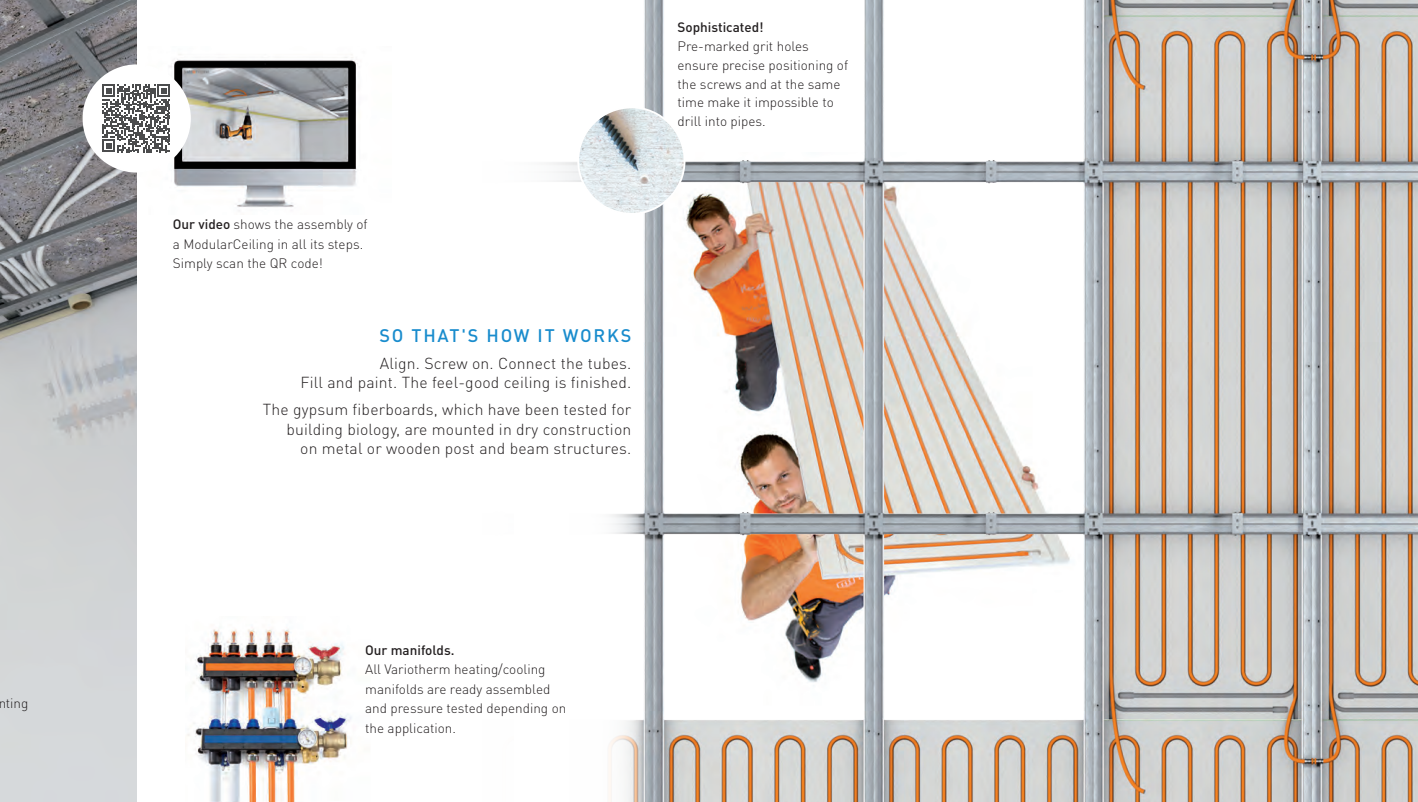
<style>
.page{position:relative;width:1418px;height:802px;background:#fff}
.page>*{position:absolute;margin:0;border:0;box-sizing:border-box;transform-origin:0 0}
.t1{font:500 18px "DIN Pro";letter-spacing:.1em;color:#198ccd}
.t2{font:300 15.75px/19.5px "DIN Pro";letter-spacing:.01em;color:#231f20;text-align:right}
.t3{font:300 13.5px/19.5px "DIN Pro";color:#231f20}
.t4{font:500 13.5px "DIN Pro";color:#231f20}
.s1{font-weight:500}
</style>
<div class="page">
<img style="left:652px;top:0;width:765px;height:802px">
<img style="left:0;top:0;width:137px;height:802px">
<img style="left:578px;top:107px;width:106px;height:107px;border-radius:53px">
<div style="left:577px;top:107px;width:108px;height:108px;border:2px solid #fff;border-radius:50%"></div>
<img style="left:187px;top:629px;width:165px;height:173px">
<img style="left:170px;top:54px;width:188px;height:157px">
<div style="left:84px;top:65px;width:106px;height:107px;background:#fff;border-radius:50%"></div>
<div style="left:83px;top:64px;width:108px;height:109px;border:2px solid #fff;border-radius:50%"></div>
<svg style="left:102px;top:84px;width:68px;height:68px"></svg>
<p class="t3" style="left:-2px;top:693px;width:32px">nting</p>
<p class="t3" style="left:173px;top:214px;width:196px"><span class="s1">Our video</span> shows the assembly of a ModularCeiling in all its steps.<br>Simply scan the QR code!</p>
<h1 class="t1" style="left:379px;top:321px;width:253px">SO THAT'S HOW IT WORKS</h1>
<p class="t2" style="left:300px;top:352px;width:332px">Align. Screw on. Connect the tubes.<br>Fill and paint. The feel-good ceiling is finished.</p>
<p class="t2" style="left:263px;top:399px;width:370px">The gypsum fiberboards, which have been tested for building biology, are mounted in dry construction<br>on metal or wooden post and beam structures.</p>
<p class="t4" style="left:677px;top:17px;width:88px">Sophisticated!</p>
<p class="t3" style="left:677px;top:36px;width:172px;line-height:18.8px">Pre-marked grit holes ensure precise positioning of the screws and at the same time make it impossible to drill into pipes.</p>
<p class="t4" style="left:365px;top:639px;width:91px">Our manifolds.</p>
<p class="t3" style="left:365px;top:659px;width:203px">All Variotherm heating/cooling manifolds are ready assembled and pressure tested depending on the application.</p>
</div>
